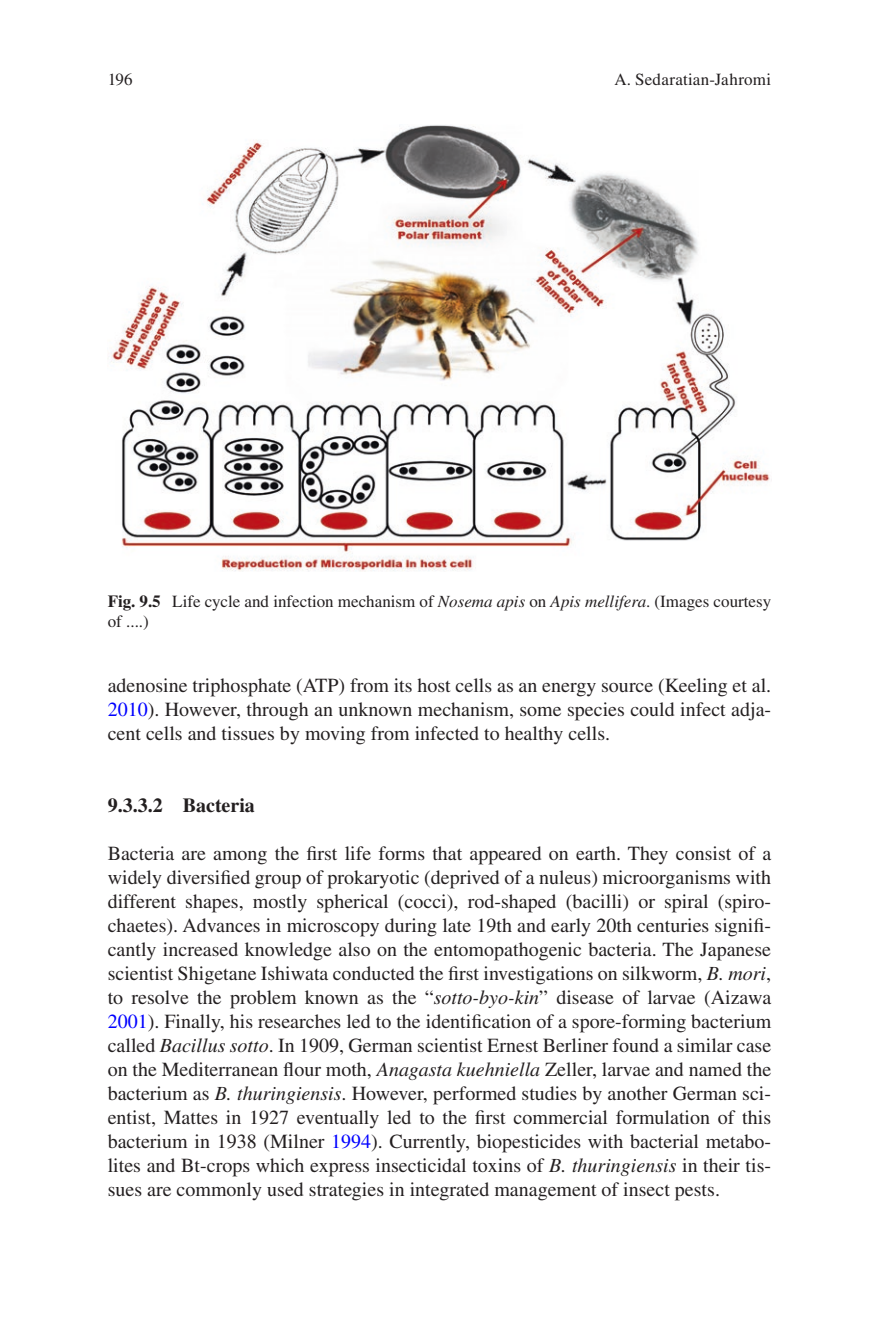
<style>
.page{position:relative;width:879px;height:1333px;background:#fff}
.page>*{position:absolute;margin:0;border:0;box-sizing:border-box;transform-origin:0 0}
.t1{font:20px/24px "Times LT Std";color:#231f20;text-align:justify}
.t2{font:700 20px "Times LT Std";color:#231f20}
.t3{font:17px/20px "Times LT Std";color:#231f20}
.t4{font:17px "Times LT Std Roman 2";letter-spacing:.02em;color:#231f20}
.s1{font-weight:700}
.s2{font-style:italic}
.s3{color:#00f}
</style>
<div class="page">
<img style="left:111px;top:125px;width:659px;height:446px">
<p class="t3" style="left:108px;top:69px;width:27px">196</p>
<p class="t4" style="left:614px;top:70px;width:158px">A. Sedaratian-Jahromi</p>
<p class="t3" style="left:108px;top:591px;width:665px"><span class="s1">Fig. 9.5</span> Life cycle and infection mechanism of <span class="s2">Nosema apis</span> on <span class="s2">Apis mellifera</span>. (Images courtesy of ....)</p>
<p class="t1" style="left:108px;top:673px;width:665px">adenosine triphosphate (ATP) from its host cells as an energy source (Keeling et al.<br><span class="s3">2010</span>). However, through an unknown mechanism, some species could infect adja&shy;cent cells and tissues by moving from infected to healthy cells.</p>
<p class="t2" style="left:108px;top:793px;width:149px">9.3.3.2 Bacteria</p>
<p class="t1" style="left:108px;top:841px;width:665px">Bacteria are among the first life forms that appeared on earth. They consist of a widely diversified group of prokaryotic (deprived of a nuleus) microorganisms with different shapes, mostly spherical (cocci), rod-shaped (bacilli) or spiral (spiro&shy;chaetes). Advances in microscopy during late 19th and early 20th centuries signifi&shy;cantly increased knowledge also on the entomopathogenic bacteria. The Japanese scientist Shigetane Ishiwata conducted the first investigations on silkworm, <span class="s2">B. mori</span>, to resolve the problem known as the “<span class="s2">sotto-byo-kin</span>” disease of larvae (Aizawa <span class="s3">2001</span>). Finally, his researches led to the identification of a spore-forming bacterium called <span class="s2">Bacillus sotto</span>. In 1909, German scientist Ernest Berliner found a similar case on the Mediterranean flour moth, <span class="s2">Anagasta kuehniella</span> Zeller, larvae and named the bacterium as <span class="s2">B. thuringiensis</span>. However, performed studies by another German sci&shy;entist, Mattes in 1927 eventually led to the first commercial formulation of this bacterium in 1938 (Milner <span class="s3">1994</span>). Currently, biopesticides with bacterial metabo&shy;lites and Bt-crops which express insecticidal toxins of <span class="s2">B. thuringiensis</span> in their tis&shy;sues are commonly used strategies in integrated management of insect pests.</p>
</div>
